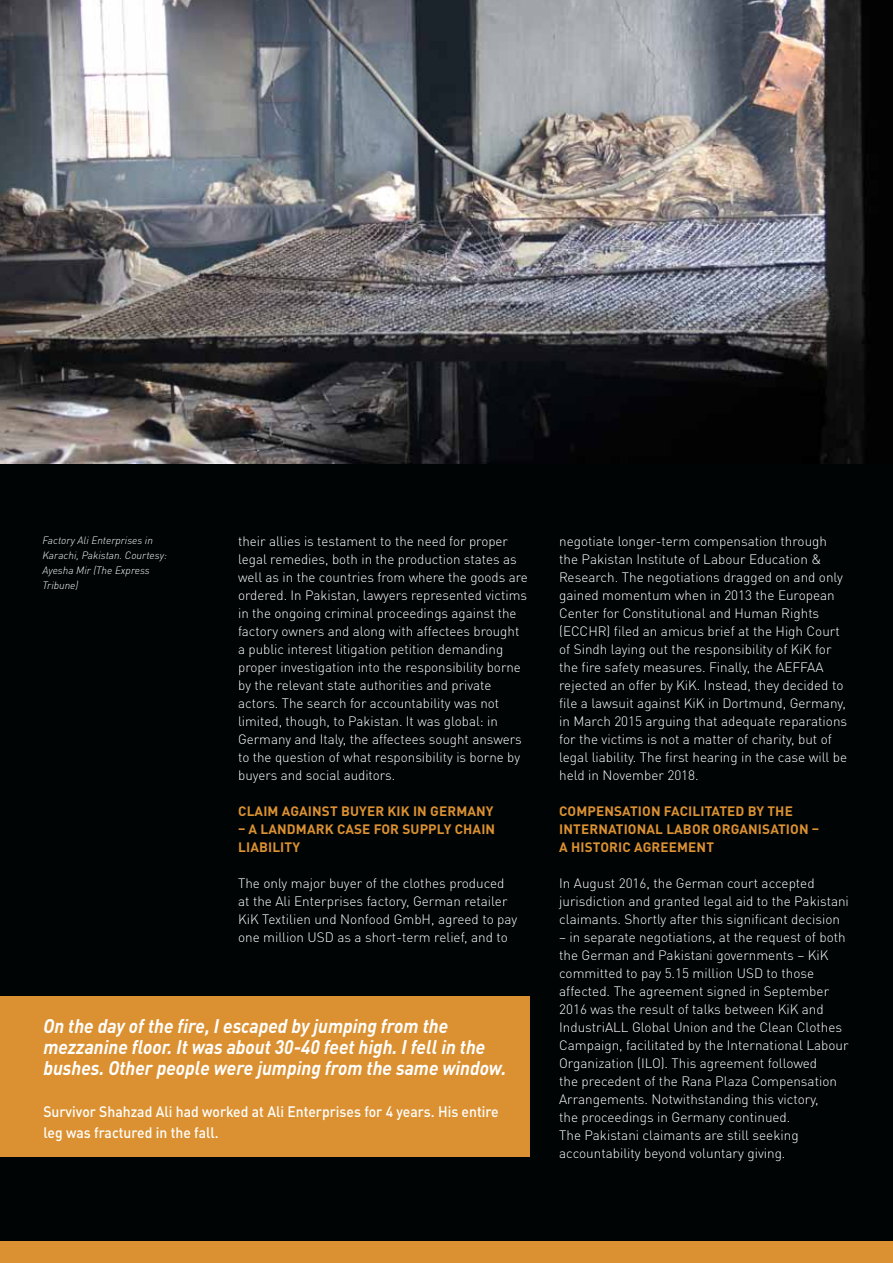
<style>
.page{position:relative;width:893px;height:1263px;background:#010405}
.page>*{position:absolute;margin:0;border:0;box-sizing:border-box;transform-origin:0 0}
.t1{font:italic 700 19.5px/21px "DINOT";color:#fff;scale:.93 1}
.t2{font:500 15px/21px "DINOT";color:#fff;scale:.93 1}
.t3{font:300 13.5px/18px "DINOT";color:#fff}
.t4{font:700 13.5px "DINOT";letter-spacing:.01em;color:#db9131}
.t5{font:italic 300 10.5px/15px "DINOT";color:#fff}
</style>
<div class="page">
<img style="left:0;top:0;width:865px;height:463px">
<div style="left:0;top:996px;width:529px;height:161px;background:#db9131"></div>
<div style="left:0;top:1242px;width:893px;height:21px;background:#db9131"></div>
<p class="t5" style="left:43px;top:532px;width:126px">Factory Ali Enterprises in<br>Karachi, Pakistan. Courtesy:<br>Ayesha Mir (The Express<br>Tribune)</p>
<p class="t3" style="left:238px;top:532px;width:291px">their allies is testament to the need for proper legal remedies, both in the production states as well as in the countries from where the goods are ordered. In Pakistan, lawyers represented victims in the ongoing criminal proceedings against the factory owners and along with affectees brought a public interest litigation petition demanding proper investigation into the responsibility borne by the relevant state authorities and private actors. The search for accountability was not limited, though, to Pakistan. It was global: in Germany and Italy, the affectees sought answers to the question of what responsibility is borne by buyers and social auditors.</p>
<p class="t4" style="left:238px;top:802px;width:17px">CLAIM</p>
<p class="t4" style="left:282px;top:802px;width:159px">AGAINST BUYER KI K IN GERMAN</p>
<p class="t4" style="left:486px;top:802px;width:9px">Y</p>
<p class="t4" style="left:238px;top:820px;width:33px">– A LANDMARK</p>
<p class="t4" style="left:337px;top:820px;width:46px">CASEFOR</p>
<p class="t4" style="left:402px;top:820px;width:62px">SUPPLY CHAIN</p>
<p class="t4" style="left:238px;top:838px;width:37px">LIABILIT</p>
<p class="t4" style="left:292px;top:838px;width:9px">Y</p>
<p class="t3" style="left:238px;top:874px;width:281px">The only major buyer of the clothes produced at the Ali Enterprises factory, German retailer KiK Textilien und Nonfood GmbH, agreed to pay one million USD as a short-term relief, and to</p>
<h1 class="t1" style="left:43px;top:1015px;width:499px">On the day of the fire, I escaped by jumping from the mezzanine floor. It was about 30-40 feet high. I fell in the bushes. Other people were jumping from the same window.</h1>
<p class="t2" style="left:43px;top:1101px;width:491px">Survivor Shahzad Ali had worked at Ali Enterprises for 4 years. His entire leg was fractured in the fall.</p>
<p class="t3" style="left:559px;top:532px;width:290px">negotiate longer-term compensation through the Pakistan Institute of Labour Education &amp; Research. The negotiations dragged on and only gained momentum when in 2013 the European Center for Constitutional and Human Rights (ECCHR) filed an amicus brief at the High Court of Sindh laying out the responsibility of KiK for the fire safety measures. Finally, the AEFFAA rejected an offer by KiK. Instead, they decided to file a lawsuit against KiK in Dortmund, Germany, in March 2015 arguing that adequate reparations for the victims is not a matter of charity, but of legal liability. The first hearing in the case will be held in November 2018.</p>
<p class="t4" style="left:559px;top:802px;width:72px">COM PENSATION</p>
<p class="t4" style="left:664px;top:802px;width:9px">FACILITATED</p>
<p class="t4" style="left:748px;top:802px;width:29px">BY THE</p>
<p class="t4" style="left:559px;top:820px;width:14px">INTERNATIONAL</p>
<p class="t4" style="left:666px;top:820px;width:113px">LABOR ORGANISATION</p>
<p class="t4" style="left:812px;top:820px;width:9px">–</p>
<p class="t4" style="left:559px;top:838px;width:43px">AHISTORIC</p>
<p class="t4" style="left:634px;top:838px;width:28px">AGREEMENT</p>
<p class="t3" style="left:559px;top:874px;width:291px">In August 2016, the German court accepted jurisdiction and granted legal aid to the Pakistani claimants. Shortly after this significant decision</p>
<p class="t3" style="left:559px;top:928px;width:291px">– in separate negotiations, at the request of both the German and Pakistani governments – KiK committed to pay 5.15 million USD to those affected. The agreement signed in September 2016 was the result of talks between KiK and IndustriALL Global Union and the Clean Clothes Campaign, facilitated by the International Labour Organization (ILO). This agreement followed<br>the precedent of the Rana Plaza Compensation Arrangements. Notwithstanding this victory,<br>the proceedings in Germany continued.<br>The Pakistani claimants are still seeking accountability beyond voluntary giving.</p>
</div>
